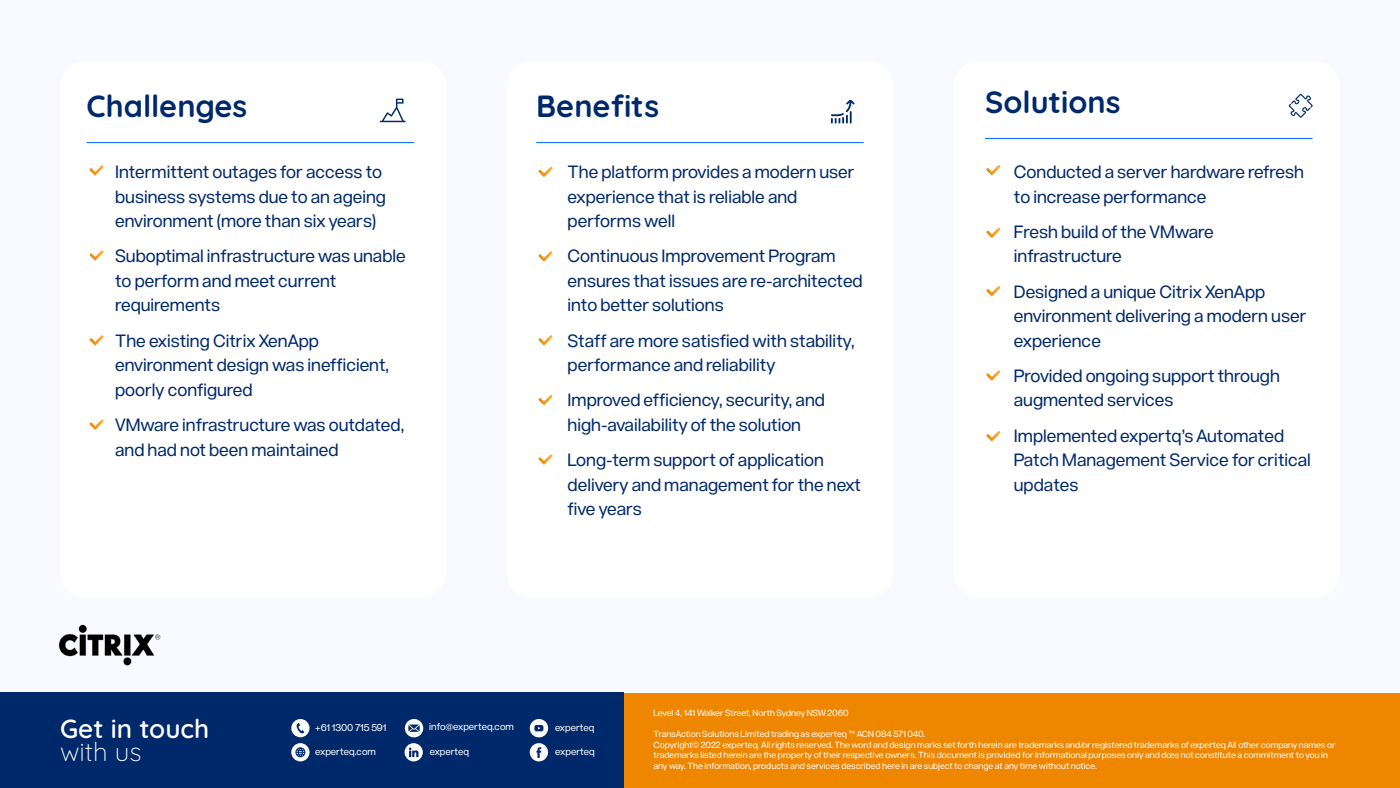
<style>
.page{position:relative;width:1400px;height:788px;background:#fff}
.page>*{position:absolute;margin:0;border:0;box-sizing:border-box;transform-origin:0 0}
.t1{font:700 30.62px "Quicksand";color:#00296b}
.t2{font:600 26.07px "Quicksand";color:#fff}
.t3{font:300 26.07px "Quicksand";color:#fff}
.t4{font:17.5px/24.5px "Acronym";color:#00296b}
.t5{font:9.71px "Acronym";color:#fff}
.t6{font:8.75px/10.5px "Acronym";color:#fff}
</style>
<div class="page">
<div style="left:0;top:0;width:1400px;height:699px;background:#f8faff"></div>
<div style="left:60px;top:61px;width:387px;height:536px;background:#fff;border-radius:25px"></div>
<div style="left:507px;top:61px;width:386px;height:536px;background:#fff;border-radius:25px"></div>
<div style="left:953px;top:61px;width:387px;height:536px;background:#fff;border-radius:25px"></div>
<div style="left:0;top:693px;width:1400px;height:95px;background:#ef8600"></div>
<div style="left:0;top:693px;width:624px;height:95px;background:#00296b"></div>
<svg style="left:90px;top:165px;width:14px;height:11px"></svg>
<svg style="left:90px;top:250px;width:14px;height:11px"></svg>
<svg style="left:90px;top:335px;width:14px;height:10px"></svg>
<svg style="left:90px;top:419px;width:14px;height:11px"></svg>
<svg style="left:380px;top:99px;width:26px;height:23px"></svg>
<hr style="left:87px;top:142px;width:327px;height:1px;background:#0064ff">
<svg style="left:538px;top:167px;width:15px;height:10px"></svg>
<svg style="left:538px;top:251px;width:15px;height:11px"></svg>
<svg style="left:538px;top:335px;width:15px;height:10px"></svg>
<svg style="left:538px;top:395px;width:15px;height:10px"></svg>
<svg style="left:538px;top:454px;width:15px;height:11px"></svg>
<svg style="left:831px;top:100px;width:24px;height:24px"></svg>
<hr style="left:536px;top:142px;width:328px;height:1px;background:#0064ff">
<svg style="left:986px;top:165px;width:14px;height:10px"></svg>
<svg style="left:986px;top:228px;width:14px;height:10px"></svg>
<svg style="left:986px;top:286px;width:14px;height:10px"></svg>
<svg style="left:986px;top:370px;width:14px;height:11px"></svg>
<svg style="left:986px;top:431px;width:14px;height:10px"></svg>
<hr style="left:985px;top:138px;width:328px;height:1px;background:#0064ff">
<svg style="left:1289px;top:94px;width:24px;height:24px"></svg>
<img style="left:58px;top:624px;width:102px;height:41px">
<svg style="left:405px;top:743px;width:18px;height:18px"></svg>
<svg style="left:530px;top:719px;width:18px;height:18px"></svg>
<svg style="left:291px;top:743px;width:19px;height:18px"></svg>
<svg style="left:291px;top:719px;width:19px;height:18px"></svg>
<svg style="left:530px;top:743px;width:18px;height:18px"></svg>
<svg style="left:405px;top:719px;width:18px;height:18px"></svg>
<h1 class="t1" style="left:87px;top:82px;width:162px">Challenges</h1>
<p class="t4" style="left:115px;top:159px;width:272px">Intermittent outages for access to business systems due to an ageing environment (more than six years)</p>
<p class="t4" style="left:115px;top:243px;width:292px">Suboptimal infrastructure was unable to perform and meet current requirements</p>
<p class="t4" style="left:115px;top:327px;width:275px">The existing Citrix XenApp environment design was inefficient, poorly configured</p>
<p class="t4" style="left:115px;top:411px;width:291px">VMware infrastructure was outdated, and had not been maintained</p>
<h1 class="t1" style="left:536px;top:82px;width:124px">Benefits</h1>
<p class="t4" style="left:568px;top:159px;width:288px">The platform provides a modern user experience that is reliable and performs well</p>
<p class="t4" style="left:568px;top:243px;width:297px">Continuous Improvement Program ensures that issues are re-architected into better solutions</p>
<p class="t4" style="left:568px;top:327px;width:289px">Staff are more satisfied with stability, performance and reliability</p>
<p class="t4" style="left:568px;top:387px;width:259px">Improved efficiency, security, and high-availability of the solution</p>
<p class="t4" style="left:568px;top:446px;width:295px">Long-term support of application delivery and management for the next five years</p>
<h1 class="t1" style="left:985px;top:78px;width:137px">Solutions</h1>
<p class="t4" style="left:1014px;top:159px;width:292px">Conducted a server hardware refresh to increase performance</p>
<p class="t4" style="left:1014px;top:218px;width:201px">Fresh build of the VMware infrastructure</p>
<p class="t4" style="left:1014px;top:278px;width:294px">Designed a unique Citrix XenApp environment delivering a modern user experience</p>
<p class="t4" style="left:1014px;top:362px;width:268px">Provided ongoing support through augmented services</p>
<p class="t4" style="left:1014px;top:422px;width:299px">Implemented expertq’s Automated<br>Patch Management Service for critical updates</p>
<h2 class="t2" style="left:60px;top:708px;width:151px">Get in touch</h2>
<h2 class="t3" style="left:60px;top:731px;width:83px">with us</h2>
<p class="t5" style="left:430px;top:744px;width:41px">experteq</p>
<p class="t5" style="left:429px;top:719px;width:86px">info@experteq.com</p>
<p class="t5" style="left:315px;top:720px;width:73px">+61 1300 715 591</p>
<p class="t5" style="left:315px;top:744px;width:62px">experteq.com</p>
<p class="t5" style="left:555px;top:720px;width:41px">experteq</p>
<p class="t5" style="left:555px;top:744px;width:41px">experteq</p>
<p class="t6" style="left:654px;top:707px;width:197px">Level 4, 141 Walker Street, North Sydney NSW 2060</p>
<p class="t6" style="left:654px;top:728px;width:683px">TransAction Solutions Limited trading as experteq ™ ACN 084 571 040.<br>Copyright© 2022 experteq. All rights reserved. The word and design marks set forth herein are trademarks and/or registered trademarks of experteq All other company names or trademarks listed herein are the property of their respective owners. This document is provided for informational purposes only and dœs not constitute a commitment to you in any way. The information, products and services described here in are subject to change at any time without notice.</p>
</div>
